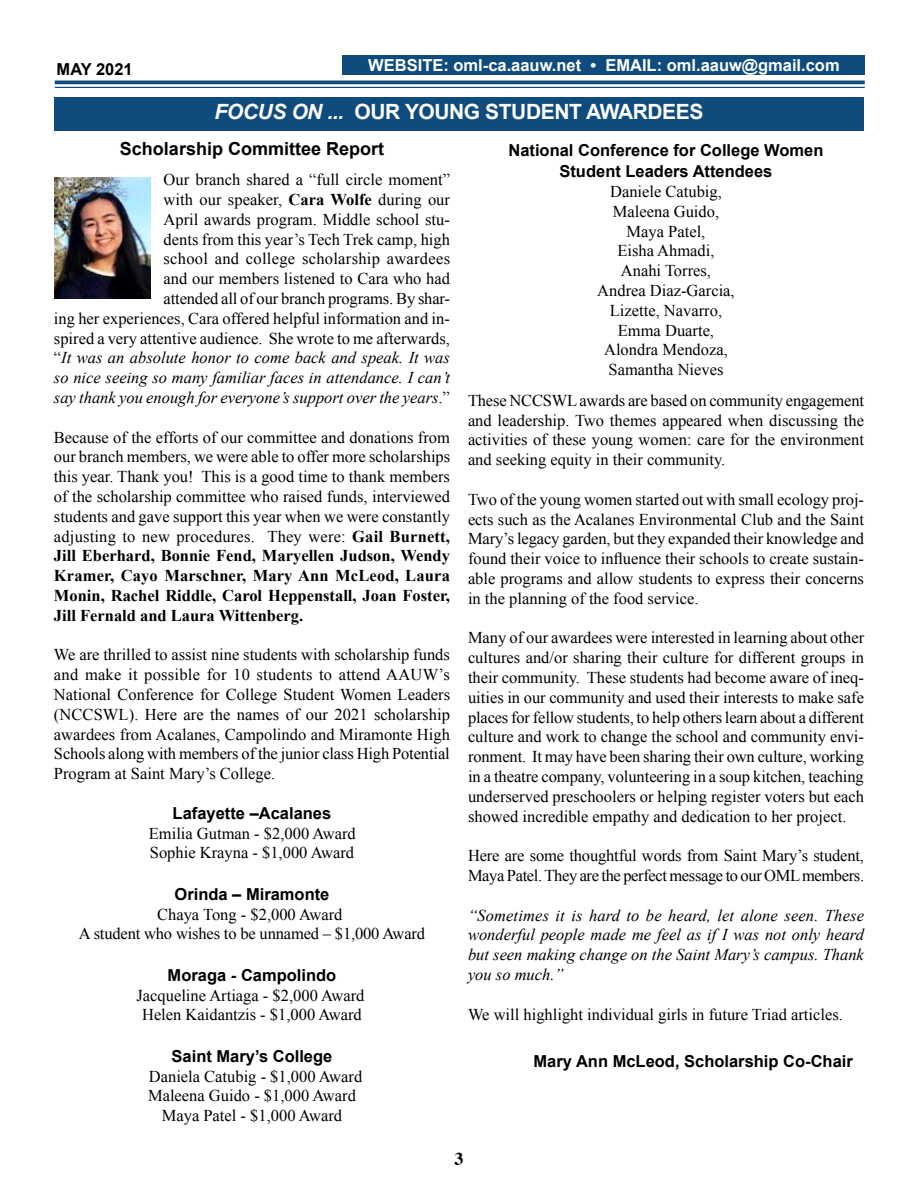
<style>
.page{position:relative;width:918px;height:1188px;background:#fff}
.page>*{position:absolute;margin:0;border:0;box-sizing:border-box;transform-origin:0 0}
.t1{font:700 21px "Arial";letter-spacing:-.02em;color:#fff}
.t2{font:700 18px "Arial";color:#000}
.t3{font:700 18px "Times";color:#000}
.t4{font:16.5px/19.8px "Times New Roman";color:#000;text-align:justify}
.t5{font:700 16.5px/21.6px "Arial";color:#000;text-align:center}
.t6{font:italic 16.5px/19.8px "Times New Roman";color:#000;text-align:justify}
.t7{font:700 16.5px "Arial";color:#fff}
.s1{font-style:italic}
.s2{font-weight:700}
</style>
<div class="page">
<svg style="left:55px;top:84px;width:810px;height:3px;fill:#c6d4e0"></svg>
<hr style="left:55px;top:81px;width:810px;height:3px;background:#0f4b7d">
<hr style="left:55px;top:87px;width:810px;height:1px;background:#0f4b7d">
<div style="left:342px;top:55px;width:523px;height:20px;background:#0f4b7d"></div>
<div style="left:54px;top:97px;width:810px;height:34px;background:#0f4b7d"></div>
<img style="left:54px;top:177px;width:96px;height:122px">
<p class="t5" style="left:57px;top:59px;width:78px">MAY 2021</p>
<p class="t7" style="left:368px;top:55px;width:473px">WEBSITE: oml-ca.aauw.net • EMAIL: oml.aauw@gmail.com</p>
<p class="t1" style="left:215px;top:98px;width:490px"><span class="s1">FOCUS ON ...</span> OUR YOUNG STUDENT AWARDEES</p>
<p class="t5" style="left:508px;top:140px;width:317px">National Conference for College Women<br>Student Leaders Attendees</p>
<p class="t4" style="left:597px;top:181px;width:139px;text-align:center">Daniele Catubig,<br>Maleena Guido,<br>Maya Patel,<br>Eisha Ahmadi,<br>Anahi Torres,<br>Andrea Diaz-Garcia,<br>Lizette, Navarro,<br>Emma Duarte,<br>Alondra Mendoza,<br>Samantha Nieves</p>
<p class="t4" style="left:468px;top:390px;width:398px">These NCCSWL awards are based on community engagement and leadership. Two themes appeared when discussing the activities of these young women: care for the environment and seeking equity in their community.</p>
<p class="t4" style="left:468px;top:489px;width:398px">Two of the young women started out with small ecology proj&shy;ects such as the Acalanes Environmental Club and the Saint Mary’s legacy garden, but they expanded their knowledge and found their voice to influence their schools to create sustain&shy;able programs and allow students to express their concerns in the planning of the food service.</p>
<p class="t4" style="left:468px;top:628px;width:398px">Many of our awardees were interested in learning about other cultures and/or sharing their culture for different groups in their community. These students had become aware of ineq&shy;uities in our community and used their interests to make safe places for fellow students, to help others learn about a different culture and work to change the school and community envi&shy;ronment. It may have been sharing their own culture, working in a theatre company, volunteering in a soup kitchen, teaching underserved preschoolers or helping register voters but each showed incredible empathy and dedication to her project.</p>
<p class="t4" style="left:468px;top:846px;width:398px">Here are some thoughtful words from Saint Mary’s student,<br>Maya Patel. They are the perfect message to our OML members.</p>
<p class="t6" style="left:468px;top:905px;width:398px">“Sometimes it is hard to be heard, let alone seen. These wonderful people made me feel as if I was not only heard but seen making change on the Saint Mary’s campus. Thank you so much.”</p>
<p class="t4" style="left:468px;top:1004px;width:376px">We will highlight individual girls in future Triad articles.</p>
<p class="t2" style="left:120px;top:136px;width:266px">Scholarship Committee Report</p>
<p class="t4" style="left:54px;top:170px;width:398px;text-align:right">Our branch shared a “full circle moment”<br>with our speaker, <span class="s2">Cara Wolfe</span> during our<br>April awards program. Middle school stu-<br>dents from this year’s Tech Trek camp, high<br>school and college scholarship awardees<br>and our members listened to Cara who had<br>attended all of our branch programs. By shar-<br>ing her experiences, Cara offered helpful information and in&shy;spired a very attentive audience. She wrote to me afterwards, “<span class="s1">It was an absolute honor to come back and speak. It was so nice seeing so many familiar faces in attendance. I can’t say thank you enough for everyone’s support over the years</span>.”</p>
<p class="t4" style="left:54px;top:427px;width:398px">Because of the efforts of our committee and donations from our branch members, we were able to offer more scholarships this year. Thank you! This is a good time to thank members of the scholarship committee who raised funds, interviewed students and gave support this year when we were constantly adjusting to new procedures. They were: <span class="s2">Gail Burnett, Jill Eberhard, Bonnie Fend, Maryellen Judson, Wendy Kramer, Cayo Marschner, Mary Ann McLeod, Laura Monin, Rachel Riddle, Carol Heppenstall, Joan Foster, Jill Fernald and Laura Wittenberg.</span></p>
<p class="t4" style="left:54px;top:645px;width:398px">We are thrilled to assist nine students with scholarship funds and make it possible for 10 students to attend AAUW’s National Conference for College Student Women Leaders (NCCSWL). Here are the names of our 2021 scholarship awardees from Acalanes, Campolindo and Miramonte High Schools along with members of the junior class High Potential Program at Saint Mary’s College.</p>
<p class="t5" style="left:173px;top:803px;width:160px">Lafayette –Acalanes</p>
<p class="t4" style="left:149px;top:823px;width:208px">Emilia Gutman - $2,000 Award<br>Sophie Krayna - $1,000 Award</p>
<p class="t5" style="left:175px;top:884px;width:156px">Orinda – Miramonte</p>
<p class="t4" style="left:79px;top:904px;width:348px;text-align:center">Chaya Tong - $2,000 Award<br>A student who wishes to be unnamed – $1,000 Award</p>
<p class="t5" style="left:168px;top:965px;width:170px">Moraga - Campolindo</p>
<p class="t4" style="left:136px;top:985px;width:230px;text-align:center">Jacqueline Artiaga - $2,000 Award<br>Helen Kaidantzis - $1,000 Award</p>
<p class="t5" style="left:172px;top:1046px;width:162px">Saint Mary’s College</p>
<p class="t4" style="left:148px;top:1066px;width:216px;text-align:center">Daniela Catubig - $1,000 Award<br>Maleena Guido - $1,000 Award<br>Maya Patel - $1,000 Award</p>
<p class="t5" style="left:534px;top:1051px;width:321px">Mary Ann McLeod, Scholarship Co-Chair</p>
<p class="t3" style="left:454px;top:1142px;width:10px">3</p>
</div>
